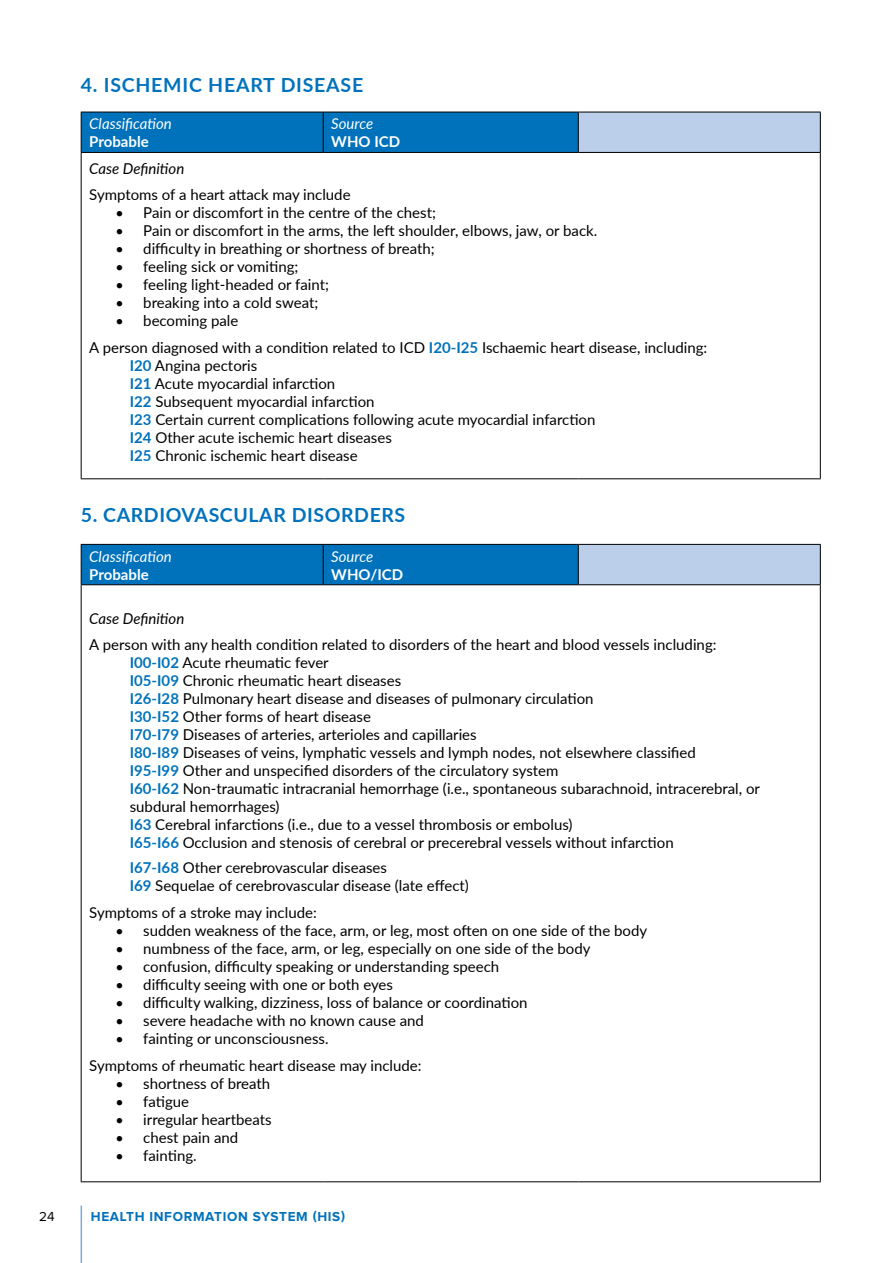
<style>
.page{position:relative;width:893px;height:1263px;background:#fff}
.page>*{position:absolute;margin:0;border:0;box-sizing:border-box;transform-origin:0 0}
.t1{font:700 19.5px "Lato";letter-spacing:.03em;color:#0072bc}
.t2{font:15px/18px "Lato";color:#000}
.t3{font:italic 15px "Lato";color:#fff}
.t4{font:700 15px "Lato";color:#fff}
.t5{font:italic 15px "Lato";color:#000}
.t6{font:700 13.5px "Proxima Nova";letter-spacing:.05em;color:#0072bc}
.t7{font:13.5px "Proxima Nova";color:#000}
.s1{font-weight:700;color:#0072bc}
</style>
<div class="page">
<hr style="left:81px;top:1205px;width:1px;height:58px;background:#7fa8d9">
<div style="left:82px;top:113px;width:496px;height:39px;background:#0072bc"></div>
<div style="left:578px;top:112px;width:242px;height:40px;background:#bbceea"></div>
<hr style="left:81px;top:112px;width:242px;height:1px;background:#000">
<hr style="left:81px;top:112px;width:1px;height:40px;background:#000">
<hr style="left:323px;top:112px;width:255px;height:1px;background:#000">
<hr style="left:323px;top:112px;width:1px;height:40px;background:#000">
<hr style="left:578px;top:112px;width:243px;height:1px;background:#000">
<hr style="left:578px;top:112px;width:1px;height:40px;background:#000">
<hr style="left:820px;top:112px;width:1px;height:40px;background:#000">
<hr style="left:81px;top:152px;width:242px;height:1px;background:#000">
<hr style="left:81px;top:153px;width:1px;height:325px;background:#000">
<hr style="left:323px;top:152px;width:255px;height:1px;background:#000">
<hr style="left:578px;top:152px;width:243px;height:1px;background:#000">
<hr style="left:820px;top:153px;width:1px;height:325px;background:#000">
<hr style="left:81px;top:478px;width:242px;height:1px;background:#000">
<hr style="left:323px;top:478px;width:255px;height:1px;background:#000">
<hr style="left:578px;top:478px;width:243px;height:1px;background:#000">
<div style="left:82px;top:545px;width:496px;height:39px;background:#0072bc"></div>
<div style="left:578px;top:544px;width:242px;height:41px;background:#bbceea"></div>
<hr style="left:81px;top:544px;width:242px;height:1px;background:#000">
<hr style="left:81px;top:545px;width:1px;height:39px;background:#000">
<hr style="left:323px;top:544px;width:255px;height:1px;background:#000">
<hr style="left:323px;top:545px;width:1px;height:39px;background:#000">
<hr style="left:578px;top:544px;width:243px;height:1px;background:#000">
<hr style="left:578px;top:545px;width:1px;height:39px;background:#000">
<hr style="left:820px;top:545px;width:1px;height:39px;background:#000">
<hr style="left:81px;top:584px;width:242px;height:1px;background:#000">
<hr style="left:81px;top:585px;width:1px;height:596px;background:#000">
<hr style="left:323px;top:584px;width:255px;height:1px;background:#000">
<hr style="left:578px;top:584px;width:243px;height:1px;background:#000">
<hr style="left:820px;top:585px;width:1px;height:596px;background:#000">
<hr style="left:81px;top:1181px;width:242px;height:1px;background:#000">
<hr style="left:323px;top:1181px;width:255px;height:1px;background:#000">
<hr style="left:578px;top:1181px;width:243px;height:1px;background:#000">
<h1 class="t1" style="left:81px;top:70px;width:284px">4. ISCHEMIC HEART DISEASE</h1>
<p class="t3" style="left:89px;top:113px;width:84px">Classification</p>
<p class="t4" style="left:89px;top:131px;width:61px">Probable</p>
<p class="t3" style="left:331px;top:113px;width:43px">Source</p>
<p class="t4" style="left:331px;top:131px;width:70px">WHO ICD</p>
<p class="t5" style="left:89px;top:158px;width:97px">Case Definition</p>
<p class="t2" style="left:89px;top:185px;width:263px">Symptoms of a heart attack may include</p>
<p class="t2" style="left:116px;top:203px;width:321px">• Pain or discomfort in the centre of the chest;</p>
<p class="t2" style="left:116px;top:221px;width:483px">• Pain or discomfort in the arms, the left shoulder, elbows, jaw, or back.</p>
<p class="t2" style="left:116px;top:239px;width:320px">• difficulty in breathing or shortness of breath;</p>
<p class="t2" style="left:116px;top:257px;width:184px">• feeling sick or vomiting;</p>
<p class="t2" style="left:116px;top:275px;width:214px">• feeling light-headed or faint;</p>
<p class="t2" style="left:116px;top:293px;width:204px">• breaking into a cold sweat;</p>
<p class="t2" style="left:89px;top:307px;width:619px;line-height:26.5px;text-indent:27px">• becoming pale<br>A person diagnosed with a condition related to ICD <span class="s1">I20-I25</span> Ischaemic heart disease, including:</p>
<p class="t2" style="left:130px;top:356px;width:467px"><span class="s1">I20</span> Angina pectoris<br><span class="s1">I21</span> Acute myocardial infarction<br><span class="s1">I22</span> Subsequent myocardial infarction<br><span class="s1">I23</span> Certain current complications following acute myocardial infarction <span class="s1">I24</span> Other acute ischemic heart diseases<br><span class="s1">I25</span> Chronic ischemic heart disease</p>
<h1 class="t1" style="left:81px;top:501px;width:326px">5. CARDIOVASCULAR DISORDERS</h1>
<p class="t3" style="left:89px;top:545px;width:84px">Classification</p>
<p class="t4" style="left:89px;top:563px;width:61px">Probable</p>
<p class="t3" style="left:331px;top:545px;width:43px">Source</p>
<p class="t4" style="left:331px;top:563px;width:73px">WHO/ICD</p>
<p class="t5" style="left:89px;top:608px;width:97px">Case Definition</p>
<p class="t2" style="left:130px;top:635px;width:632px;text-indent:-40px">A person with any health condition related to disorders of the heart and blood vessels including:<br><span class="s1">I00-I02</span> Acute rheumatic fever<br><span class="s1">I05-I09</span> Chronic rheumatic heart diseases<br><span class="s1">I26-I28</span> Pulmonary heart disease and diseases of pulmonary circulation<br><span class="s1">I30-I52</span> Other forms of heart disease<br><span class="s1">I70-I79</span> Diseases of arteries, arterioles and capillaries<br><span class="s1">I80-I89</span> Diseases of veins, lymphatic vessels and lymph nodes, not elsewhere classified<br><span class="s1">I95-I99</span> Other and unspecified disorders of the circulatory system<br><span class="s1">I60-I62</span> Non-traumatic intracranial hemorrhage (i.e., spontaneous subarachnoid, intracerebral, or subdural hemorrhages)<br><span class="s1">I63</span> Cerebral infarctions (i.e., due to a vessel thrombosis or embolus)<br><span class="s1">I65-I66</span> Occlusion and stenosis of cerebral or precerebral vessels without infarction</p>
<p class="t2" style="left:130px;top:858px;width:341px"><span class="s1">I67-I68</span> Other cerebrovascular diseases<br><span class="s1">I69</span> Sequelae of cerebrovascular disease (late effect)</p>
<p class="t2" style="left:89px;top:903px;width:229px">Symptoms of a stroke may include:</p>
<p class="t2" style="left:116px;top:921px;width:532px">• sudden weakness of the face, arm, or leg, most often on one side of the body</p>
<p class="t2" style="left:116px;top:939px;width:476px">• numbness of the face, arm, or leg, especially on one side of the body</p>
<p class="t2" style="left:116px;top:957px;width:384px">• confusion, difficulty speaking or understanding speech</p>
<p class="t2" style="left:116px;top:975px;width:278px">• difficulty seeing with one or both eyes</p>
<p class="t2" style="left:116px;top:993px;width:413px">• difficulty walking, dizziness, loss of balance or coordination</p>
<p class="t2" style="left:116px;top:1011px;width:309px">• severe headache with no known cause and</p>
<p class="t2" style="left:89px;top:1025px;width:334px;line-height:26.5px;text-indent:27px">• fainting or unconsciousness.<br>Symptoms of rheumatic heart disease may include:</p>
<p class="t2" style="left:116px;top:1073px;width:156px">• shortness of breath</p>
<p class="t2" style="left:116px;top:1091px;width:74px">• fatigue</p>
<p class="t2" style="left:116px;top:1109px;width:157px">• irregular heartbeats</p>
<p class="t2" style="left:116px;top:1127px;width:124px">• chest pain and</p>
<p class="t2" style="left:116px;top:1145px;width:82px">• fainting.</p>
<p class="t7" style="left:39px;top:1209px;width:17px">24</p>
<p class="t6" style="left:91px;top:1211px;width:256px">HEALTH INFORMATION SYSTEM (HIS)</p>
</div>
